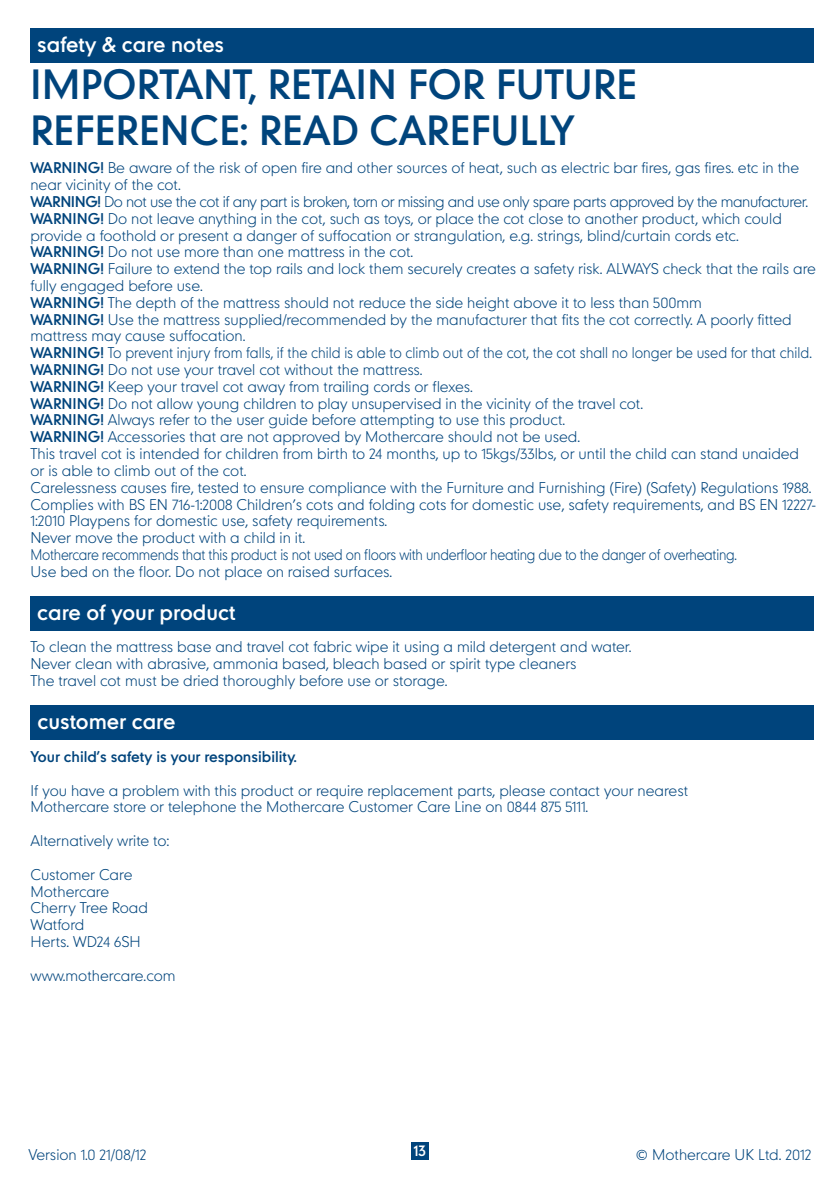
<style>
.page{position:relative;width:840px;height:1191px;background:#fff}
.page>*{position:absolute;margin:0;border:0;box-sizing:border-box;transform-origin:0 0}
.t1{font:38px/45.6px "Mothercare";color:#00447c}
.t2{font:20px "Mothercare";color:#fff}
.t3{font:100 20px "Mothercare";color:#fff}
.t4{font:100 14px/16.8px "Mothercare";color:#00447c}
.t5{font:14px "Mothercare";color:#00447c}
.t6{font:14px "Mothercare";color:#fff}
.s1{font-weight:400}
</style>
<div class="page">
<div style="left:411px;top:1142px;width:17px;height:17px;background:#00447c"></div>
<div style="left:30px;top:28px;width:783px;height:34px;background:#00447c"></div>
<div style="left:31px;top:705px;width:782px;height:34px;background:#00447c"></div>
<div style="left:30px;top:596px;width:783px;height:34px;background:#00447c"></div>
<h2 class="t2" style="left:37px;top:30px;width:188px">safety &amp; care notes</h2>
<h1 class="t1" style="left:30px;top:60px;width:608px">IMPORTANT, RETAIN FOR FUTURE<br>REFERENCE: READ CAREFULLY</h1>
<h2 class="t3" style="left:150px;top:32px;width:72px">e notes</h2>
<p class="t4" style="left:30px;top:160px;width:787px"><span class="s1">WARNING!</span> Be aware of the risk of open fire and other sources of heat, such as electric bar fires, gas fires. etc in the near vicinity of the cot.<br><span class="s1">WARNING!</span> Do not use the cot if any part is broken, torn or missing and use only spare parts approved by the manufacturer.<br><span class="s1">WARNING!</span> Do not leave anything in the cot, such as toys, or place the cot close to another product, which could provide a foothold or present a danger of suffocation or strangulation, e.g. strings, blind/curtain cords etc.<br><span class="s1">WARNING!</span> Do not use more than one mattress in the cot.<br><span class="s1">WARNING!</span> Failure to extend the top rails and lock them securely creates a safety risk. ALWAYS check that the rails are fully engaged before use.<br><span class="s1">WARNING!</span> The depth of the mattress should not reduce the side height above it to less than 500mm<br><span class="s1">WARNING!</span> Use the mattress supplied/recommended by the manufacturer that fits the cot correctly. A poorly fitted mattress may cause suffocation.<br><span class="s1">WARNING!</span> To prevent injury from falls, if the child is able to climb out of the cot, the cot shall no longer be used for that child.<br><span class="s1">WARNING!</span> Do not use your travel cot without the mattress.<br><span class="s1">WARNING!</span> Keep your travel cot away from trailing cords or flexes.<br><span class="s1">WARNING!</span> Do not allow young children to play unsupervised in the vicinity of the travel cot.<br><span class="s1">WARNING!</span> Always refer to the user guide before attempting to use this product.<br><span class="s1">WARNING!</span> Accessories that are not approved by Mothercare should not be used.<br>This travel cot is intended for children from birth to 24 months, up to 15kgs/33lbs, or until the child can stand unaided or is able to climb out of the cot.<br>Carelessness causes fire, tested to ensure compliance with the Furniture and Furnishing (Fire) (Safety) Regulations 1988.<br>Complies with BS EN 716-1:2008 Children’s cots and folding cots for domestic use, safety requirements, and BS EN 12227- 1:2010 Playpens for domestic use, safety requirements.<br>Never move the product with a child in it.<br>Mothercare recommends that this product is not used on floors with underfloor heating due to the danger of overheating.<br>Use bed on the floor. Do not place on raised surfaces.</p>
<h2 class="t2" style="left:37px;top:598px;width:200px">care of your product</h2>
<p class="t4" style="left:30px;top:638px;width:602px">To clean the mattress base and travel cot fabric wipe it using a mild detergent and water.<br>Never clean with abrasive, ammonia based, bleach based or spirit type cleaners<br>The travel cot must be dried thoroughly before use or storage.</p>
<h2 class="t2" style="left:37px;top:707px;width:139px">customer care</h2>
<p class="t5" style="left:31px;top:747px;width:267px">Your child’s safety is your responsibility.</p>
<p class="t4" style="left:31px;top:782px;width:659px">If you have a problem with this product or require replacement parts, please contact your nearest<br>Mothercare store or telephone the Mothercare Customer Care Line on 0844 875 5111.</p>
<p class="t4" style="left:31px;top:832px;width:140px">Alternatively write to:</p>
<p class="t4" style="left:31px;top:866px;width:119px">Customer Care<br>Mothercare<br>Cherry Tree Road<br>Watford<br>Herts. WD24 6SH</p>
<p class="t4" style="left:31px;top:966px;width:146px">www.mothercare.com</p>
<p class="t4" style="left:28px;top:1146px;width:120px">Version 1.0 21/08/12</p>
<p class="t6" style="left:414px;top:1141px;width:14px">13</p>
<p class="t4" style="left:635px;top:1146px;width:177px">© Mothercare UK Ltd. 2012</p>
</div>
